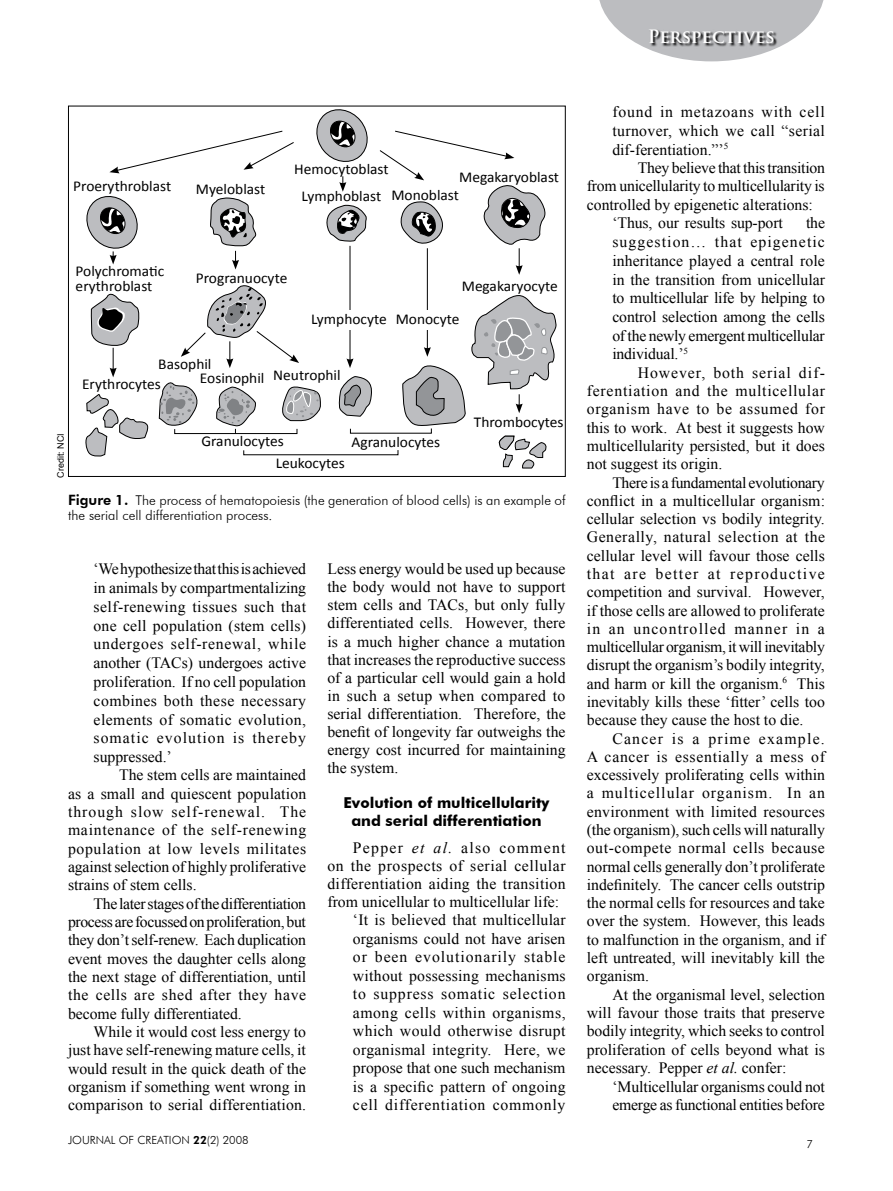
<style>
.page{position:relative;width:893px;height:1191px;background:#fff}
.page>*{position:absolute;margin:0;border:0;box-sizing:border-box;transform-origin:0 0}
.t1{font:700 18px "Trajan Pro";color:#fff}
.t2{font:15.75px/18.3px "Times New Roman";color:#000;text-align:justify}
.t3{font:15.75px "Times New Roman";letter-spacing:.02em;color:#000}
.t4{font:15.75px "Times New Roman";letter-spacing:.035em;color:#000}
.t5{font:15.75px "Times New Roman";letter-spacing:.045em;color:#000}
.t6{font:15.75px "Times New Roman";letter-spacing:.06em;color:#000}
.t7{font:15.75px "Times New Roman";letter-spacing:.055em;color:#000}
.t8{font:15.75px "Times New Roman";letter-spacing:.025em;color:#000}
.t9{font:15.75px "Times New Roman";letter-spacing:.08em;color:#000}
.t10{font:15px/27.2px "Calibri";color:#000;text-align:center}
.t11{font:700 15px/18px "Futura BT";color:#000;text-align:center}
.t12{font:300 13.5px/14.7px "Futura BT";color:#000}
.t13{font:300 11.25px "Futura BT";color:#000}
.t14{font:9px "Arial";color:#000}
.s1{font-weight:800;font-size:14.25px}
.s2{font-weight:800}
.s3{font-style:italic}
</style>
<div class="page">
<svg style="left:599px;top:0;width:225px;height:49px;background:#c5c6c8"></svg>
<svg style="left:649px;top:29px;width:175px;height:33px"></svg>
<hr style="left:350px;top:246px;width:1px;height:115px;background:#000">
<svg style="left:346px;top:358px;width:7px;height:10px"></svg>
<hr style="left:427px;top:248px;width:1px;height:101px;background:#000">
<svg style="left:424px;top:347px;width:7px;height:10px"></svg>
<div style="left:308px;top:310px;width:155px;height:19px;background:#fff"></div>
<svg style="left:316px;top:109px;width:52px;height:53px"></svg>
<svg style="left:326px;top:205px;width:41px;height:37px"></svg>
<svg style="left:85px;top:394px;width:64px;height:63px"></svg>
<svg style="left:499px;top:436px;width:48px;height:32px"></svg>
<svg style="left:159px;top:382px;width:39px;height:44px"></svg>
<svg style="left:282px;top:386px;width:39px;height:35px"></svg>
<svg style="left:338px;top:376px;width:34px;height:40px"></svg>
<svg style="left:402px;top:365px;width:64px;height:61px"></svg>
<svg style="left:339px;top:176px;width:7px;height:16px"></svg>
<svg style="left:109px;top:130px;width:185px;height:43px"></svg>
<svg style="left:86px;top:196px;width:52px;height:68px"></svg>
<svg style="left:91px;top:293px;width:49px;height:84px"></svg>
<svg style="left:210px;top:198px;width:47px;height:71px"></svg>
<svg style="left:181px;top:285px;width:118px;height:83px"></svg>
<svg style="left:379px;top:130px;width:167px;height:145px"></svg>
<svg style="left:472px;top:295px;width:85px;height:118px"></svg>
<div style="left:174px;top:428px;width:123px;height:6px;border:1px solid #000"></div>
<svg style="left:215px;top:386px;width:41px;height:47px"></svg>
<p class="t1" style="left:648px;top:25px;width:129px">Perspectives</p>
<p class="t10" style="left:294px;top:155px;width:96px">Hemocytoblast<br>Lymphoblast</p>
<p class="t10" style="left:459px;top:163px;width:101px">Megakaryoblast</p>
<p class="t10" style="left:73px;top:172px;width:99px">Proerythroblast</p>
<p class="t10" style="left:196px;top:174px;width:71px">Myeloblast</p>
<p class="t10" style="left:391px;top:181px;width:69px">Monoblast</p>
<p class="t10" style="left:76px;top:263px;width:90px;line-height:15px;text-align:left">Polychromatic erythroblast</p>
<p class="t10" style="left:196px;top:264px;width:93px">Progranuocyte</p>
<p class="t10" style="left:462px;top:272px;width:97px">Megakaryocyte</p>
<p class="t10" style="left:311px;top:305px;width:150px">Lymphocyte Monocyte</p>
<p class="t14" style="left:55px;top:478px;width:46px;rotate:-90deg">Credit: NCI</p>
<p class="t10" style="left:158px;top:350px;width:55px">Basophil</p>
<p class="t10" style="left:200px;top:362px;width:142px">Eosinophil Neutrophil</p>
<p class="t10" style="left:82px;top:370px;width:80px">Erythrocytes</p>
<p class="t10" style="left:201px;top:427px;width:84px">Granulocytes</p>
<p class="t10" style="left:352px;top:427px;width:90px">Agranulocytes</p>
<p class="t10" style="left:276px;top:449px;width:71px">Leukocytes</p>
<p class="t10" style="left:474px;top:407px;width:91px">Thrombocytes</p>
<p class="t12" style="left:68px;top:492px;width:499px"><span class="s1">Figure 1.</span> The process of hematopoiesis (the generation of blood cells) is an example of the serial cell differentiation process.</p>
<p class="t2" style="left:94px;top:559px;width:214px;line-height:18.8px">‘We hypothesize that this is achieved in animals by compartmentalizing self-renewing tissues such that one cell population (stem cells) undergoes self-renewal, while another (TACs) undergoes active proliferation. If no cell population combines both these necessary elements of somatic evolution, somatic evolution is thereby suppressed.’</p>
<p class="t2" style="left:68px;top:765px;width:240px;text-indent:51px">The stem cells are maintained as a small and quiescent population through slow self-renewal. The maintenance of the self-renewing population at low levels militates against selection of highly proliferative strains of stem cells.</p>
<p class="t2" style="left:68px;top:894px;width:240px;text-indent:26px">The later stages of the differentiation process are focussed on proliferation, but they don’t self-renew. Each duplication event moves the daughter cells along the next stage of differentiation, until the cells are shed after they have become fully differentiated.</p>
<p class="t2" style="left:68px;top:1022px;width:240px;text-indent:26px">While it would cost less energy to just have self-renewing mature cells, it would result in the quick death of the organism if something went wrong in comparison to serial differentiation.</p>
<p class="t13" style="left:68px;top:1133px;width:182px">JOURNAL OF CREATION <span class="s2">22</span>(2) 2008</p>
<p class="t2" style="left:327px;top:560px;width:240px">Less energy would be used up because the body would not have to support stem cells and TACs, but only fully differentiated cells. However, there is a much higher chance a mutation that increases the reproductive success of a particular cell would gain a hold in such a setup when compared to serial differentiation. Therefore, the benefit of longevity far outweighs the energy cost incurred for maintaining the system.</p>
<p class="t11" style="left:343px;top:793px;width:208px">Evolution of multicellularity and serial differentiation</p>
<p class="t9" style="left:353px;top:836px;width:214px">Pepper <span class="s3">et al.</span> also comment</p>
<p class="t4" style="left:327px;top:854px;width:240px">on the prospects of serial cellular</p>
<p class="t3" style="left:327px;top:872px;width:240px">differentiation aiding the transition</p>
<p class="t2" style="left:327px;top:892px;width:233px">from unicellular to multicellular life:</p>
<p class="t2" style="left:353px;top:910px;width:214px">‘It is believed that multicellular</p>
<p class="t2" style="left:353px;top:929px;width:214px">organisms could not have arisen</p>
<p class="t6" style="left:353px;top:946px;width:214px">or been evolutionarily stable</p>
<p class="t2" style="left:353px;top:966px;width:214px">without possessing mechanisms</p>
<p class="t7" style="left:353px;top:983px;width:214px">to suppress somatic selection</p>
<p class="t4" style="left:353px;top:1001px;width:214px">among cells within organisms,</p>
<p class="t8" style="left:353px;top:1020px;width:214px">which would otherwise disrupt</p>
<p class="t3" style="left:353px;top:1038px;width:214px">organismal integrity. Here, we</p>
<p class="t2" style="left:353px;top:1058px;width:214px">propose that one such mechanism</p>
<p class="t3" style="left:353px;top:1075px;width:214px">is a specific pattern of ongoing</p>
<p class="t5" style="left:353px;top:1094px;width:214px">cell differentiation commonly</p>
<p class="t2" style="left:612px;top:102px;width:214px;line-height:18.8px">found in metazoans with cell turnover, which we call “serial dif-ferentiation.”’<sup>5</sup></p>
<p class="t2" style="left:638px;top:158px;width:189px">They believe that this transition</p>
<p class="t2" style="left:587px;top:177px;width:239px">from unicellularity to multicellularity is</p>
<p class="t2" style="left:587px;top:195px;width:228px">controlled by epigenetic alterations:</p>
<p class="t2" style="left:612px;top:214px;width:172px">‘Thus, our results sup-port</p>
<p class="t2" style="left:612px;top:213px;width:214px;line-height:18.8px;text-indent:194px">the suggestion… that epigenetic inheritance played a central role in the transition from unicellular to multicellular life by helping to control selection among the cells of the newly emergent multicellular individual.’<sup>5</sup></p>
<p class="t2" style="left:587px;top:363px;width:240px;text-indent:51px">However, both serial dif&shy;ferentiation and the multicellular organism have to be assumed for this to work. At best it suggests how multicellularity persisted, but it does not suggest its origin.</p>
<p class="t2" style="left:587px;top:473px;width:240px;text-indent:26px">There is a fundamental evolutionary conflict in a multicellular organism: cellular selection vs bodily integrity.<br>Generally, natural selection at the cellular level will favour those cells that are better at reproductive competition and survival. However, if those cells are allowed to proliferate in an uncontrolled manner in a multicellular organism, it will inevitably disrupt the organism’s bodily integrity, and harm or kill the organism.<sup>6</sup> This inevitably kills these ‘fitter’ cells too because they cause the host to die.</p>
<p class="t2" style="left:587px;top:729px;width:240px;text-indent:26px">Cancer is a prime example.<br>A cancer is essentially a mess of excessively proliferating cells within a multicellular organism. In an environment with limited resources (the organism), such cells will naturally out-compete normal cells because normal cells generally don’t proliferate indefinitely. The cancer cells outstrip the normal cells for resources and take over the system. However, this leads to malfunction in the organism, and if left untreated, will inevitably kill the organism.</p>
<p class="t2" style="left:587px;top:985px;width:240px;text-indent:26px">At the organismal level, selection will favour those traits that preserve bodily integrity, which seeks to control proliferation of cells beyond what is necessary. Pepper <span class="s3">et al.</span> confer:</p>
<p class="t2" style="left:612px;top:1076px;width:214px;line-height:18.8px">‘Multicellular organisms could not emerge as functional entities before</p>
<p class="t13" style="left:806px;top:1136px;width:8px">7</p>
</div>
